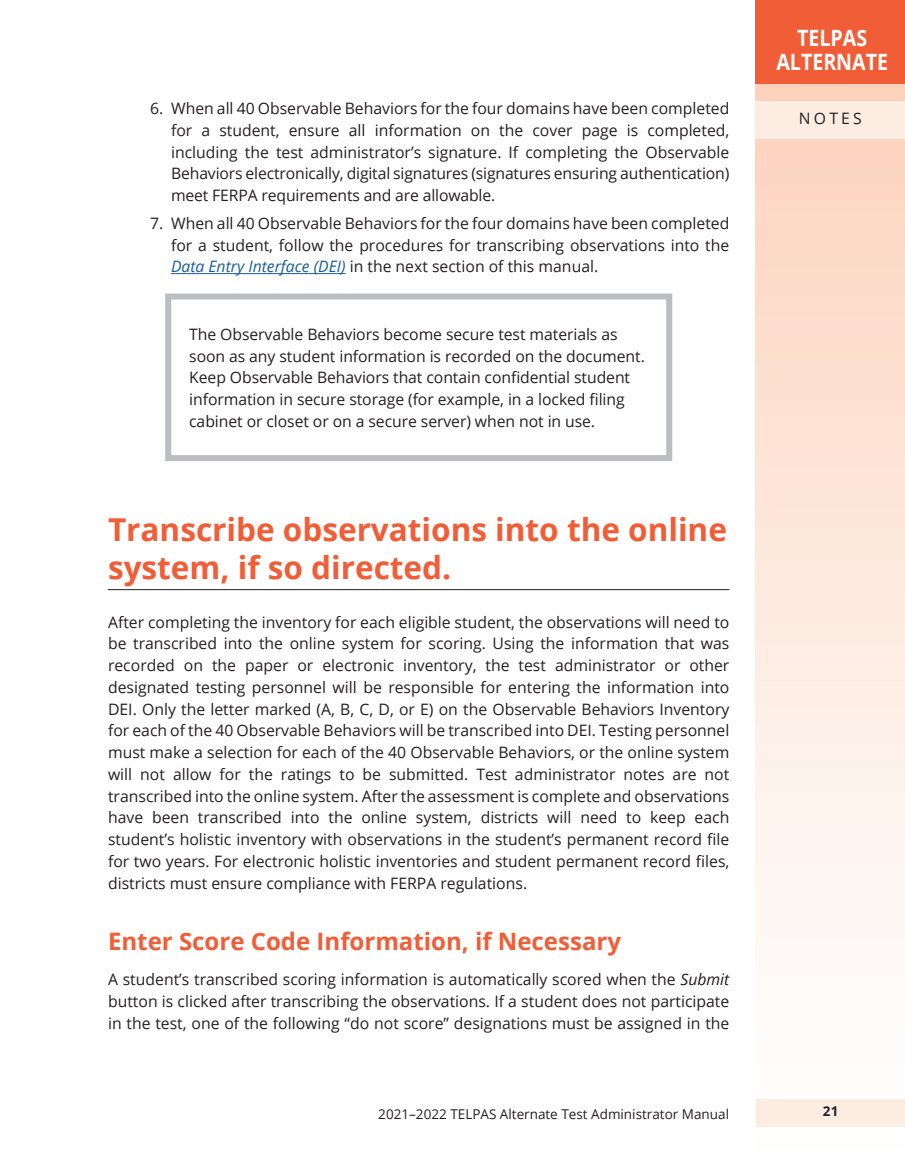
<style>
.page{position:relative;width:905px;height:1175px;background:#fff}
.page>*{position:absolute;margin:0;border:0;box-sizing:border-box;transform-origin:0 0}
.t1{font:700 31.5px/38.2px "Open Sans";color:#f15d36}
.t2{font:700 24px "Open Sans";color:#f15d36}
.t3{font:700 22.5px/24px "Open Sans";color:#fff;text-align:center;scale:.87 1}
.t4{font:15.75px/21.8px "Open Sans";letter-spacing:-.005em;color:#231f20;text-align:justify}
.t5{font:13.5px "Open Sans";color:#231f20}
.t6{font:700 13.5px "Open Sans";color:#231f20}
.s1{font-style:italic;color:#175d9e}
.s2{font-style:italic}
</style>
<div class="page">
<svg style="left:755px;top:83px;width:149px;height:1044px"></svg>
<div style="left:755px;top:101px;width:149px;height:38px;background:#fdece2"></div>
<hr style="left:171px;top:273px;width:174px;height:1px;background:#175d9e">
<hr style="left:108px;top:589px;width:621px;height:1px;background:#231f20">
<div style="left:165px;top:293px;width:507px;height:168px;border:6px solid #bcbdc0"></div>
<div style="left:756px;top:1099px;width:148px;height:27px;background:#fdece2"></div>
<div style="left:755px;top:0;width:149px;height:83px;background:#f15d36"></div>
<p class="t4" style="left:171px;top:97px;width:560px;text-indent:-21px">6. When all 40 Observable Behaviors for the four domains have been completed for a student, ensure all information on the cover page is completed, including the test administrator’s signature. If completing the Observable Behaviors electronically, digital signatures (signatures ensuring authentication) meet FERPA requirements and are allowable.</p>
<p class="t4" style="left:171px;top:212px;width:560px;text-indent:-21px">7. When all 40 Observable Behaviors for the four domains have been completed for a student, follow the procedures for transcribing observations into the <span class="s1">Data Entry Interface (DEI)</span> in the next section of this manual.</p>
<p class="t4" style="left:189px;top:323px;width:457px;text-align:left">The Observable Behaviors become secure test materials as soon as any student information is recorded on the document.<br>Keep Observable Behaviors that contain confidential student information in secure storage (for example, in a locked filing cabinet or closet or on a secure server) when not in use.</p>
<h3 class="t1" style="left:108px;top:509px;width:620px">Transcribe observations into the online system, if so directed.</h3>
<p class="t4" style="left:108px;top:610px;width:623px">After completing the inventory for each eligible student, the observations will need to be transcribed into the online system for scoring. Using the information that was recorded on the paper or electronic inventory, the test administrator or other designated testing personnel will be responsible for entering the information into DEI. Only the letter marked (A, B, C, D, or E) on the Observable Behaviors Inventory for each of the 40 Observable Behaviors will be transcribed into DEI. Testing personnel must make a selection for each of the 40 Observable Behaviors, or the online system will not allow for the ratings to be submitted. Test administrator notes are not transcribed into the online system. After the assessment is complete and observations have been transcribed into the online system, districts will need to keep each student’s holistic inventory with observations in the student’s permanent record file for two years. For electronic holistic inventories and student permanent record files, districts must ensure compliance with FERPA regulations.</p>
<h4 class="t2" style="left:108px;top:924px;width:514px">Enter Score Code Information, if Necessary</h4>
<p class="t4" style="left:108px;top:968px;width:623px">A student’s transcribed scoring information is automatically scored when the <span class="s2">Submit </span>button is clicked after transcribing the observations. If a student does not participate in the test, one of the following “do not score” designations must be assigned in the</p>
<p class="t5" style="left:378px;top:1104px;width:352px">2021–2022 TELPAS Alternate Test Administrator Manual</p>
<h3 class="t3" style="left:776px;top:25px;width:130px">TELPAS<br>ALTERNATE</h3>
<p class="t4" style="left:798px;top:107px;width:64px">NOTES</p>
<p class="t6" style="left:823px;top:1102px;width:17px">21</p>
</div>
